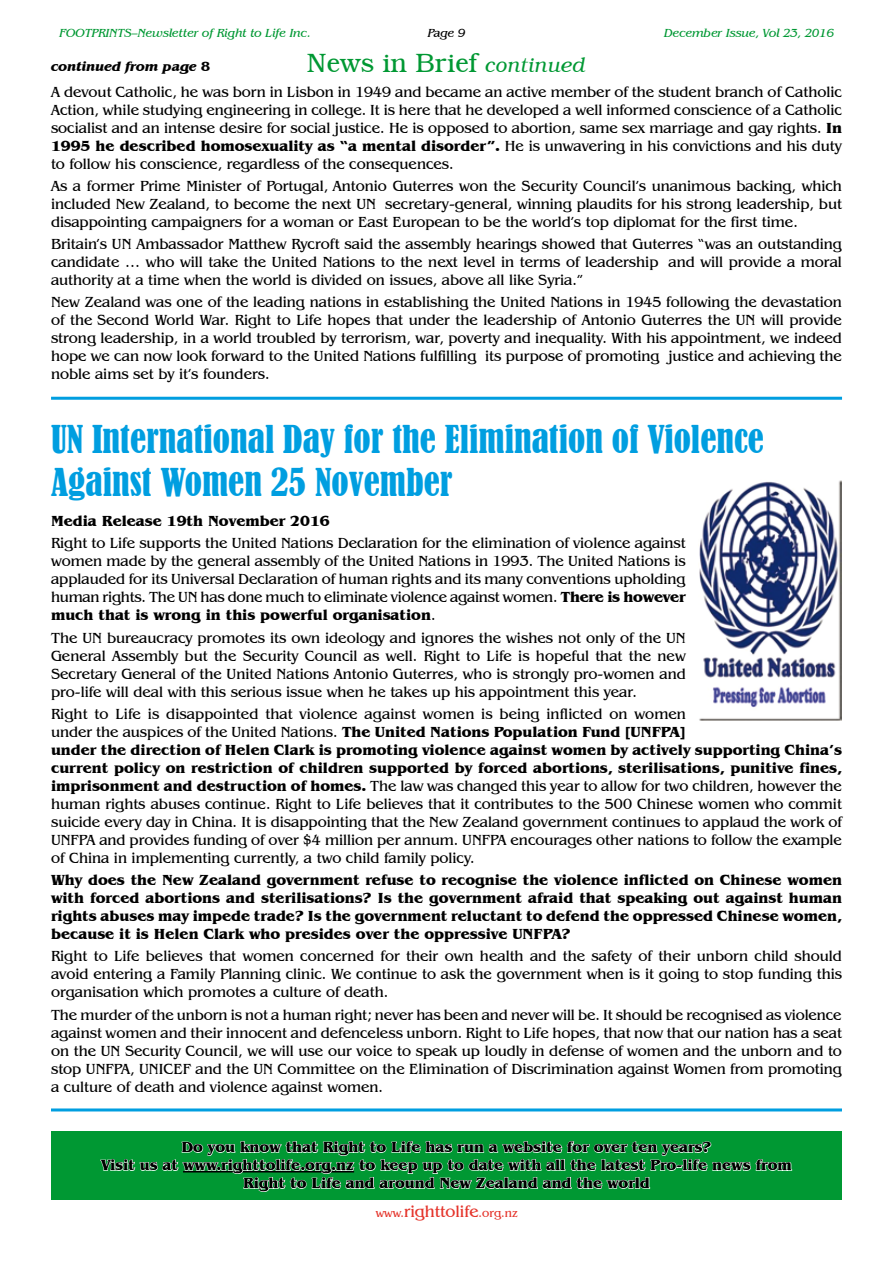
<style>
.page{position:relative;width:893px;height:1263px;background:#fff}
.page>*{position:absolute;margin:0;border:0;box-sizing:border-box;transform-origin:0 0}
.t1{font:condensed 36px/43.2px "Bernard";color:#009ee0}
.t2{font:300 27px "Bookman IT Cby BT";color:#009833}
.t3{font:15px/18px "Benguiat IT Cby BT";color:#000;text-align:justify}
.t4{font:700 15px/18px "Benguiat IT Cby BT";color:#000;text-align:center}
.t5{font:italic 700 13.5px "Benguiat IT Cby BT";color:#000}
.t6{font:italic 12px "Benguiat IT Cby BT";color:#009833}
.t7{font:12px "Benguiat IT Cby BT";color:#e5352c}
.t8{font:italic 12px "Benguiat IT Cby BT";color:#000}
.s1{font-style:normal}
.s2{font-style:italic;font-size:21px}
.s3{font-weight:700}
.s4{font-size:16.5px}
</style>
<div class="page">
<div style="left:51px;top:1131px;width:791px;height:68px;background:#009833"></div>
<svg style="left:100px;top:1141px;width:692px;height:51px"></svg>
<hr style="left:51px;top:397px;width:791px;height:3px;background:#009ee0">
<img style="left:699px;top:480px;width:143px;height:240px">
<hr style="left:51px;top:1108px;width:791px;height:3px;background:#009ee0">
<p class="t6" style="left:60px;top:26px;width:253px">FOOTPRINTS–Newsletter of Right to Life Inc.</p>
<p class="t8" style="left:428px;top:26px;width:28px">Page</p>
<p class="t6" style="left:664px;top:26px;width:171px">December Issue, Vol 23, 2016</p>
<p class="t5" style="left:51px;top:58px;width:160px">continued from page <span class="s1">8</span></p>
<h2 class="t2" style="left:307px;top:46px;width:281px">News in Brief <span class="s2">continued</span></h2>
<p class="t3" style="left:51px;top:82px;width:792px">A devout Catholic, he was born in Lisbon in 1949 and became an active member of the student branch of Catholic Action, while studying engineering in college. It is here that he developed a well informed conscience of a Catholic socialist and an intense desire for social justice. He is opposed to abortion, same sex marriage and gay rights. <span class="s3">In 1995 he described homosexuality as “a mental disorder”.</span> He is unwavering in his convictions and his duty to follow his conscience, regardless of the consequences.</p>
<p class="t3" style="left:51px;top:177px;width:792px">As a former Prime Minister of Portugal, Antonio Guterres won the Security Council’s unanimous backing, which included New Zealand, to become the next UN secretary-general, winning plaudits for his strong leadership, but disappointing campaigners for a woman or East European to be the world’s top diplomat for the first time.</p>
<p class="t3" style="left:51px;top:235px;width:792px">Britain’s UN Ambassador Matthew Rycroft said the assembly hearings showed that Guterres “was an outstanding candidate … who will take the United Nations to the next level in terms of leadership and will provide a moral authority at a time when the world is divided on issues, above all like Syria.”</p>
<p class="t3" style="left:51px;top:293px;width:792px">New Zealand was one of the leading nations in establishing the United Nations in 1945 following the devastation of the Second World War. Right to Life hopes that under the leadership of Antonio Guterres the UN will provide strong leadership, in a world troubled by terrorism, war, poverty and inequality. With his appointment, we indeed hope we can now look forward to the United Nations fulfilling its purpose of promoting justice and achieving the noble aims set by it’s founders.</p>
<h1 class="t1" style="left:51px;top:418px;width:714px">UN International Day for the Elimination of Violence<br>Against Women 25 November</h1>
<p class="t4" style="left:51px;top:512px;width:280px">Media Release 19th November 2016</p>
<p class="t3" style="left:51px;top:534px;width:636px">Right to Life supports the United Nations Declaration for the elimination of violence against women made by the general assembly of the United Nations in 1993. The United Nations is applauded for its Universal Declaration of human rights and its many conventions upholding human rights. The UN has done much to eliminate violence against women. <span class="s3">There is however much that is wrong in this powerful organisation</span>.</p>
<p class="t3" style="left:51px;top:628px;width:636px">The UN bureaucracy promotes its own ideology and ignores the wishes not only of the UN General Assembly but the Security Council as well. Right to Life is hopeful that the new Secretary General of the United Nations Antonio Guterres, who is strongly pro-women and pro-life will deal with this serious issue when he takes up his appointment this year.</p>
<p class="t3" style="left:51px;top:705px;width:792px;text-align:left">Right to Life is disappointed that violence against women is being inflicted on women<br>under the auspices of the United Nations. <span class="s3">The United Nations Population Fund [UNFPA]<br>under the direction of Helen Clark is promoting violence against women by actively supporting China’s current policy on restriction of children supported by forced abortions, sterilisations, punitive fines, imprisonment and destruction of homes.</span> The law was changed this year to allow for two children, however the human rights abuses continue. Right to Life believes that it contributes to the 500 Chinese women who commit suicide every day in China. It is disappointing that the New Zealand government continues to applaud the work of UNFPA and provides funding of over $4 million per annum. UNFPA encourages other nations to follow the example of China in implementing currently, a two child family policy.</p>
<p class="t4" style="left:51px;top:871px;width:792px;text-align:justify">Why does the New Zealand government refuse to recognise the violence inflicted on Chinese women with forced abortions and sterilisations? Is the government afraid that speaking out against human rights abuses may impede trade? Is the government reluctant to defend the oppressed Chinese women, because it is Helen Clark who presides over the oppressive UNFPA?</p>
<p class="t3" style="left:51px;top:947px;width:792px">Right to Life believes that women concerned for their own health and the safety of their unborn child should avoid entering a Family Planning clinic. We continue to ask the government when is it going to stop funding this organisation which promotes a culture of death.</p>
<p class="t3" style="left:51px;top:1005px;width:792px">The murder of the unborn is not a human right; never has been and never will be. It should be recognised as violence against women and their innocent and defenceless unborn. Right to Life hopes, that now that our nation has a seat on the UN Security Council, we will use our voice to speak up loudly in defense of women and the unborn and to stop UNFPA, UNICEF and the UN Committee on the Elimination of Discrimination against Women from promoting a culture of death and violence against women.</p>
<p class="t4" style="left:101px;top:1138px;width:692px">Do you know that Right to Life has run a website for over ten years?<br>Visit us at www.righttolife.org.nz to keep up to date with all the latest Pro-life news from<br>Right to Life and around New Zealand and the world</p>
<p class="t7" style="left:376px;top:1206px;width:144px">www.<span class="s4">righttolife</span>.org.nz</p>
</div>
